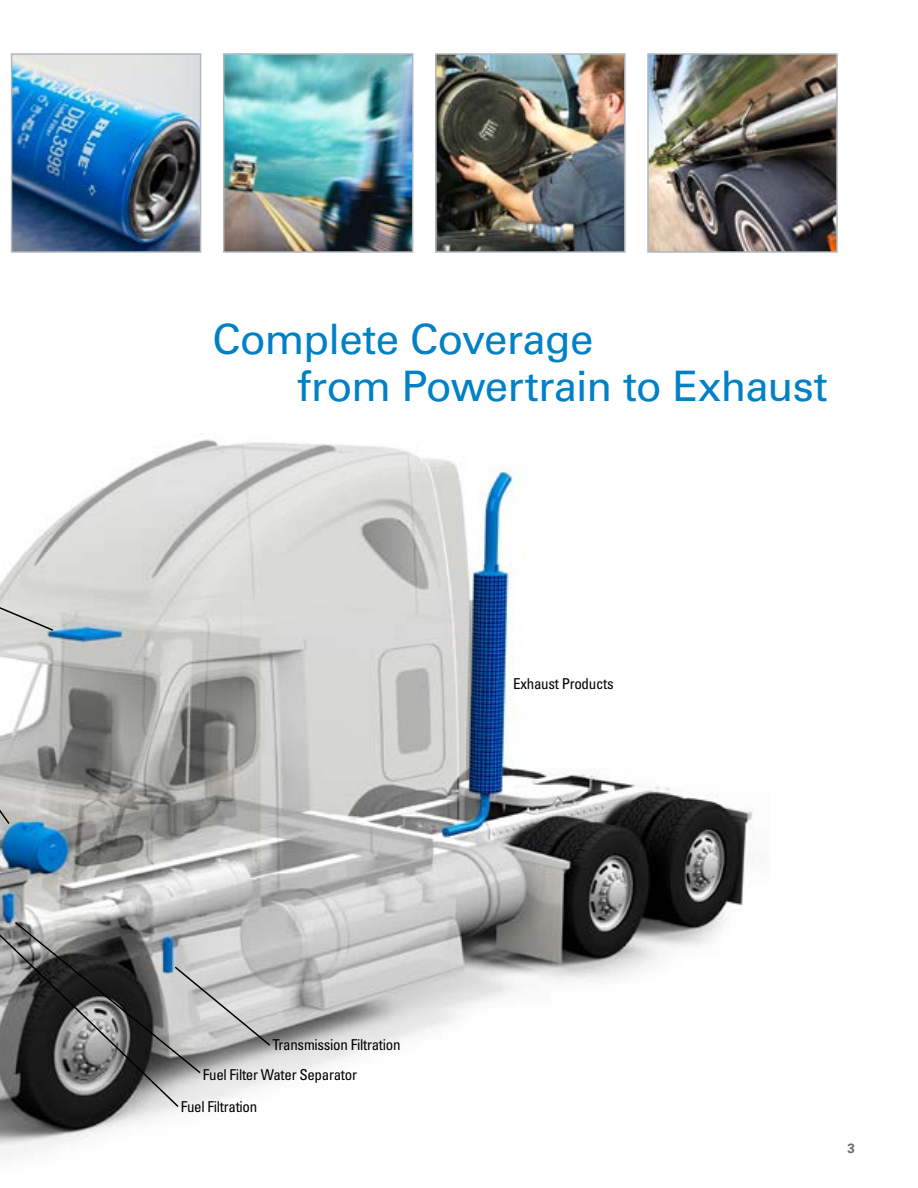
<style>
.page{position:relative;width:918px;height:1188px;background:#fff}
.page>*{position:absolute;margin:0;border:0;box-sizing:border-box;transform-origin:0 0}
.t1{font:42px/46.5px "Univers LT Std";letter-spacing:-.02em;color:#0081c6}
.t2{font:condensed 15px "Univers LT Std";letter-spacing:-.02em;color:#000}
.t3{font:700 13.5px "Univers LT Std";color:#6d6e71}
</style>
<div class="page">
<img style="left:438px;top:56px;width:185px;height:194px">
<div style="left:435px;top:53px;width:191px;height:200px;border:2px solid #adb8bf"></div>
<img style="left:650px;top:56px;width:185px;height:194px">
<div style="left:647px;top:53px;width:191px;height:200px;border:2px solid #adb8bf"></div>
<img style="left:226px;top:56px;width:184px;height:194px">
<div style="left:223px;top:53px;width:190px;height:200px;border:2px solid #adb8bf"></div>
<img style="left:0;top:439px;width:754px;height:717px">
<svg style="left:0;top:567px;width:55px;height:65px;background:#d3d4d0"></svg>
<svg style="left:0;top:652px;width:11px;height:174px"></svg>
<svg style="left:0;top:921px;width:272px;height:188px;background:#838384"></svg>
<img style="left:14px;top:56px;width:184px;height:194px">
<div style="left:11px;top:53px;width:190px;height:200px;border:2px solid #adb8bf"></div>
<h1 class="t1" style="left:297px;top:317px;width:532px;text-indent:-85px">Complete Coverage<br>from Powertrain to Exhaust</h1>
<p class="t2" style="left:513px;top:675px;width:102px">Exhaust Products</p>
<p class="t2" style="left:273px;top:1036px;width:129px">Transmission Filtration</p>
<p class="t2" style="left:203px;top:1065px;width:156px">Fuel Filter Water Separator</p>
<p class="t2" style="left:181px;top:1097px;width:78px">Fuel Filtration</p>
<p class="t3" style="left:847px;top:1140px;width:9px">3</p>
</div>
